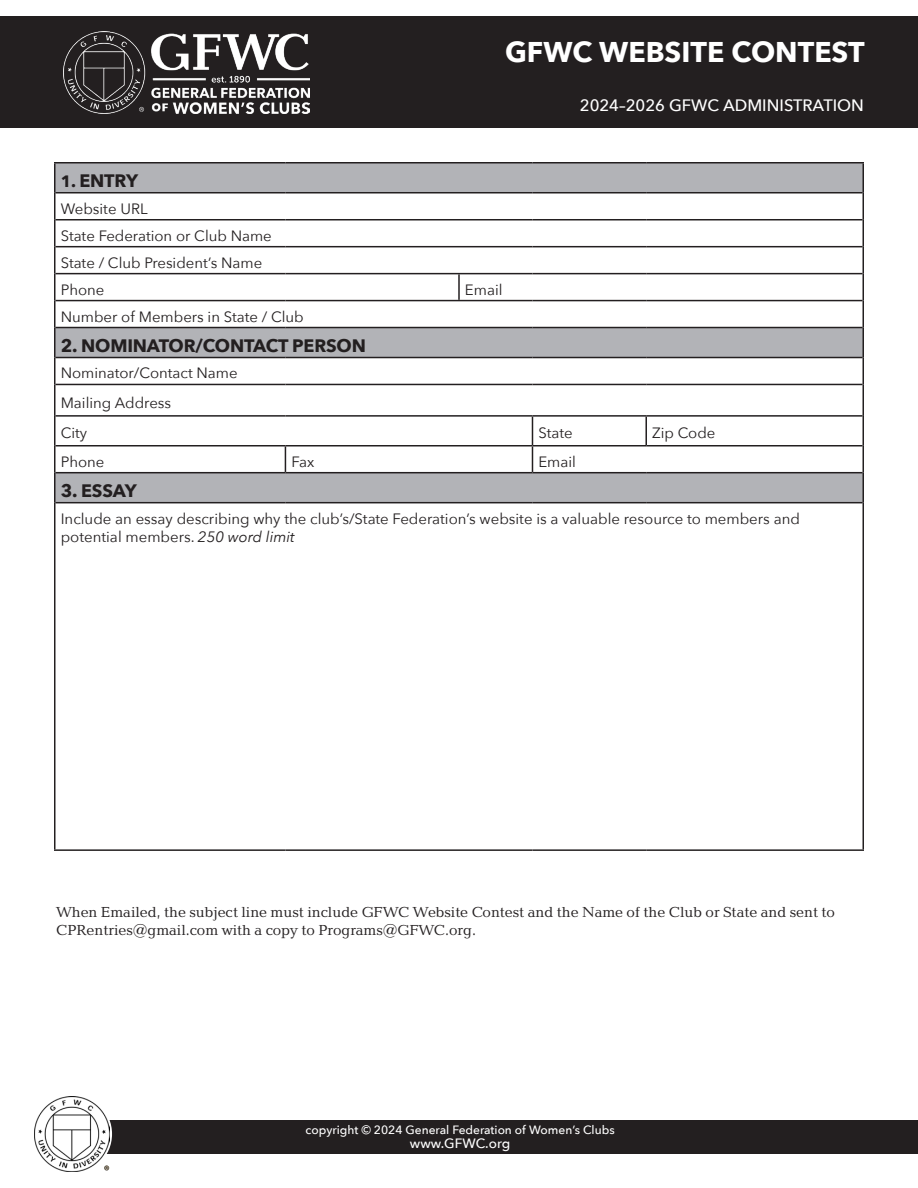
<style>
.page{position:relative;width:918px;height:1188px;background:#fff}
.page>*{position:absolute;margin:0;border:0;box-sizing:border-box;transform-origin:0 0}
.t1{font:700 28.5px "Avenir Next";color:#fff}
.t2{font:700 24px "Avenir Next";color:#fff}
.t3{font:700 18px "Avenir Next";letter-spacing:-.01em;color:#231f20}
.Club_Manual{font:500 16.5px "Avenir Next";color:#fff}
.t4{font:15px/18px "Avenir Next";color:#231f20}
.Bullets{font:15px/18px "Baltica";color:#231f20}
.t5{font:500 13.5px "Avenir Next";color:#fff}
.t6{font:500 12px "Avenir Next";color:#fff}
.s1{font-size:16.5px}
.s2{font-style:italic}
</style>
<div class="page">
<div style="left:0;top:17px;width:918px;height:111px;background:#231f20"></div>
<div style="left:73px;top:1120px;width:845px;height:34px;background:#231f20"></div>
<svg style="left:31px;top:1094px;width:81px;height:80px"></svg>
<img style="left:63px;top:31px;width:246px;height:83px">
<svg style="left:55px;top:163px;width:808px;height:339px"></svg>
<hr style="left:54px;top:162px;width:231px;height:1px;background:#231f20">
<hr style="left:54px;top:163px;width:1px;height:30px;background:#231f20">
<hr style="left:285px;top:162px;width:174px;height:1px;background:#231f20">
<hr style="left:459px;top:162px;width:73px;height:1px;background:#231f20">
<hr style="left:532px;top:162px;width:114px;height:1px;background:#231f20">
<hr style="left:646px;top:162px;width:218px;height:1px;background:#231f20">
<hr style="left:863px;top:163px;width:1px;height:30px;background:#231f20">
<svg style="left:54px;top:193px;width:1px;height:135px"></svg>
<svg style="left:863px;top:193px;width:1px;height:135px"></svg>
<hr style="left:54px;top:328px;width:1px;height:30px;background:#231f20">
<hr style="left:863px;top:328px;width:1px;height:30px;background:#231f20">
<hr style="left:54px;top:384px;width:1px;height:32px;background:#231f20">
<hr style="left:863px;top:384px;width:1px;height:32px;background:#231f20">
<hr style="left:54px;top:416px;width:1px;height:30px;background:#231f20">
<hr style="left:863px;top:416px;width:1px;height:30px;background:#231f20">
<svg style="left:54px;top:446px;width:1px;height:27px"></svg>
<svg style="left:863px;top:446px;width:1px;height:27px"></svg>
<hr style="left:54px;top:473px;width:1px;height:30px;background:#231f20">
<hr style="left:863px;top:473px;width:1px;height:30px;background:#231f20">
<hr style="left:54px;top:503px;width:1px;height:346px;background:#231f20">
<hr style="left:863px;top:503px;width:1px;height:346px;background:#231f20">
<hr style="left:54px;top:849px;width:231px;height:2px;background:#231f20">
<hr style="left:285px;top:849px;width:174px;height:2px;background:#231f20">
<hr style="left:459px;top:849px;width:73px;height:2px;background:#231f20">
<hr style="left:532px;top:849px;width:114px;height:2px;background:#231f20">
<hr style="left:646px;top:849px;width:218px;height:2px;background:#231f20">
<hr style="left:55px;top:192px;width:230px;height:1px;background:#231f20">
<hr style="left:285px;top:192px;width:174px;height:1px;background:#231f20">
<hr style="left:459px;top:192px;width:73px;height:1px;background:#231f20">
<hr style="left:532px;top:192px;width:114px;height:1px;background:#231f20">
<hr style="left:646px;top:192px;width:217px;height:1px;background:#231f20">
<hr style="left:55px;top:219px;width:230px;height:1px;background:#231f20">
<hr style="left:285px;top:219px;width:174px;height:1px;background:#231f20">
<hr style="left:459px;top:219px;width:73px;height:1px;background:#231f20">
<hr style="left:532px;top:219px;width:114px;height:1px;background:#231f20">
<hr style="left:646px;top:219px;width:217px;height:1px;background:#231f20">
<hr style="left:55px;top:246px;width:230px;height:1px;background:#231f20">
<hr style="left:285px;top:246px;width:174px;height:1px;background:#231f20">
<hr style="left:459px;top:246px;width:73px;height:1px;background:#231f20">
<hr style="left:532px;top:246px;width:114px;height:1px;background:#231f20">
<hr style="left:646px;top:246px;width:217px;height:1px;background:#231f20">
<hr style="left:55px;top:273px;width:230px;height:1px;background:#231f20">
<hr style="left:285px;top:273px;width:174px;height:1px;background:#231f20">
<hr style="left:459px;top:273px;width:73px;height:1px;background:#231f20">
<hr style="left:458px;top:274px;width:2px;height:26px;background:#231f20">
<hr style="left:532px;top:273px;width:114px;height:1px;background:#231f20">
<hr style="left:646px;top:273px;width:217px;height:1px;background:#231f20">
<hr style="left:55px;top:300px;width:230px;height:1px;background:#231f20">
<hr style="left:285px;top:300px;width:174px;height:1px;background:#231f20">
<hr style="left:459px;top:300px;width:73px;height:1px;background:#231f20">
<hr style="left:532px;top:300px;width:114px;height:1px;background:#231f20">
<hr style="left:646px;top:300px;width:217px;height:1px;background:#231f20">
<hr style="left:55px;top:327px;width:230px;height:1px;background:#231f20">
<hr style="left:285px;top:327px;width:174px;height:1px;background:#231f20">
<hr style="left:459px;top:327px;width:73px;height:1px;background:#231f20">
<hr style="left:532px;top:327px;width:114px;height:1px;background:#231f20">
<hr style="left:646px;top:327px;width:217px;height:1px;background:#231f20">
<hr style="left:55px;top:415px;width:230px;height:2px;background:#231f20">
<hr style="left:285px;top:415px;width:174px;height:2px;background:#231f20">
<hr style="left:459px;top:415px;width:73px;height:2px;background:#231f20">
<hr style="left:532px;top:415px;width:114px;height:2px;background:#231f20">
<hr style="left:646px;top:415px;width:217px;height:2px;background:#231f20">
<hr style="left:645px;top:417px;width:2px;height:28px;background:#231f20">
<hr style="left:55px;top:445px;width:230px;height:2px;background:#231f20">
<hr style="left:285px;top:445px;width:174px;height:2px;background:#231f20">
<svg style="left:285px;top:447px;width:1px;height:25px"></svg>
<hr style="left:459px;top:445px;width:73px;height:2px;background:#231f20">
<hr style="left:532px;top:445px;width:114px;height:2px;background:#231f20">
<svg style="left:532px;top:417px;width:1px;height:55px"></svg>
<hr style="left:646px;top:445px;width:217px;height:2px;background:#231f20">
<hr style="left:55px;top:472px;width:230px;height:1px;background:#231f20">
<hr style="left:285px;top:472px;width:174px;height:1px;background:#231f20">
<hr style="left:459px;top:472px;width:73px;height:1px;background:#231f20">
<hr style="left:532px;top:472px;width:114px;height:1px;background:#231f20">
<hr style="left:646px;top:472px;width:217px;height:1px;background:#231f20">
<hr style="left:55px;top:502px;width:230px;height:1px;background:#231f20">
<hr style="left:285px;top:502px;width:174px;height:1px;background:#231f20">
<hr style="left:459px;top:502px;width:73px;height:1px;background:#231f20">
<hr style="left:532px;top:502px;width:114px;height:1px;background:#231f20">
<hr style="left:646px;top:502px;width:217px;height:1px;background:#231f20">
<hr style="left:55px;top:357px;width:230px;height:1px;background:#231f20">
<hr style="left:285px;top:357px;width:174px;height:1px;background:#231f20">
<hr style="left:459px;top:357px;width:73px;height:1px;background:#231f20">
<hr style="left:532px;top:357px;width:114px;height:1px;background:#231f20">
<hr style="left:646px;top:357px;width:217px;height:1px;background:#231f20">
<hr style="left:55px;top:384px;width:230px;height:1px;background:#231f20">
<hr style="left:285px;top:384px;width:174px;height:1px;background:#231f20">
<hr style="left:459px;top:384px;width:73px;height:1px;background:#231f20">
<hr style="left:532px;top:384px;width:114px;height:1px;background:#231f20">
<hr style="left:646px;top:384px;width:217px;height:1px;background:#231f20">
<svg style="left:54px;top:358px;width:1px;height:26px"></svg>
<svg style="left:863px;top:358px;width:1px;height:26px"></svg>
<img style="left:35px;top:1096px;width:75px;height:76px">
<h2 class="t2" style="left:678px;top:13px;width:188px">JENNIE AWARD</h2>
<p class="Club_Manual" style="left:604px;top:47px;width:262px">2024–2026 GFWC CLUB MANUAL</p>
<p class="t1" style="left:505px;top:27px;width:361px">GFWC WEBSITE CONTEST</p>
<p class="Club_Manual" style="left:580px;top:92px;width:286px">2024–2026 GFWC ADMINISTRATION</p>
<p class="t3" style="left:61px;top:165px;width:79px"><span class="s1">1.</span> ENTRY</p>
<p class="t4" style="left:61px;top:199px;width:88px">Website URL</p>
<p class="t4" style="left:61px;top:226px;width:213px">State Federation or Club Name</p>
<p class="t4" style="left:61px;top:253px;width:203px">State / Club President’s Name</p>
<p class="t4" style="left:61px;top:280px;width:45px">Phone</p>
<p class="t4" style="left:465px;top:280px;width:39px">Email</p>
<p class="t4" style="left:61px;top:307px;width:244px">Number of Members in State / Club</p>
<p class="t3" style="left:61px;top:330px;width:307px">2. NOMINATOR/CONTACT PERSON</p>
<p class="t4" style="left:61px;top:364px;width:178px">Nominator/Contact Name</p>
<p class="t4" style="left:61px;top:393px;width:112px">Mailing Address</p>
<p class="t4" style="left:61px;top:423px;width:28px">City</p>
<p class="t4" style="left:538px;top:423px;width:36px">State</p>
<p class="t4" style="left:652px;top:423px;width:65px">Zip Code</p>
<p class="t4" style="left:61px;top:452px;width:45px">Phone</p>
<p class="t4" style="left:291px;top:452px;width:24px">Fax</p>
<p class="t4" style="left:538px;top:452px;width:39px">Email</p>
<p class="t3" style="left:61px;top:475px;width:78px">3. ESSAY</p>
<p class="t4" style="left:61px;top:509px;width:741px">Include an essay describing why the club’s/State Federation’s website is a valuable resource to members and potential members. <span class="s2">250 word limit</span></p>
<p class="Bullets" style="left:56px;top:904px;width:780px">When Emailed, the subject line must include GFWC Website Contest and the Name of the Club or State and sent to<br>CPRentries@gmail.com with a copy to Programs@GFWC.org.</p>
<p class="t6" style="left:305px;top:1120px;width:311px">copyright © 2024 General Federation of Women’s Clubs</p>
<p class="t5" style="left:410px;top:1132px;width:102px">www.GFWC.org</p>
</div>
